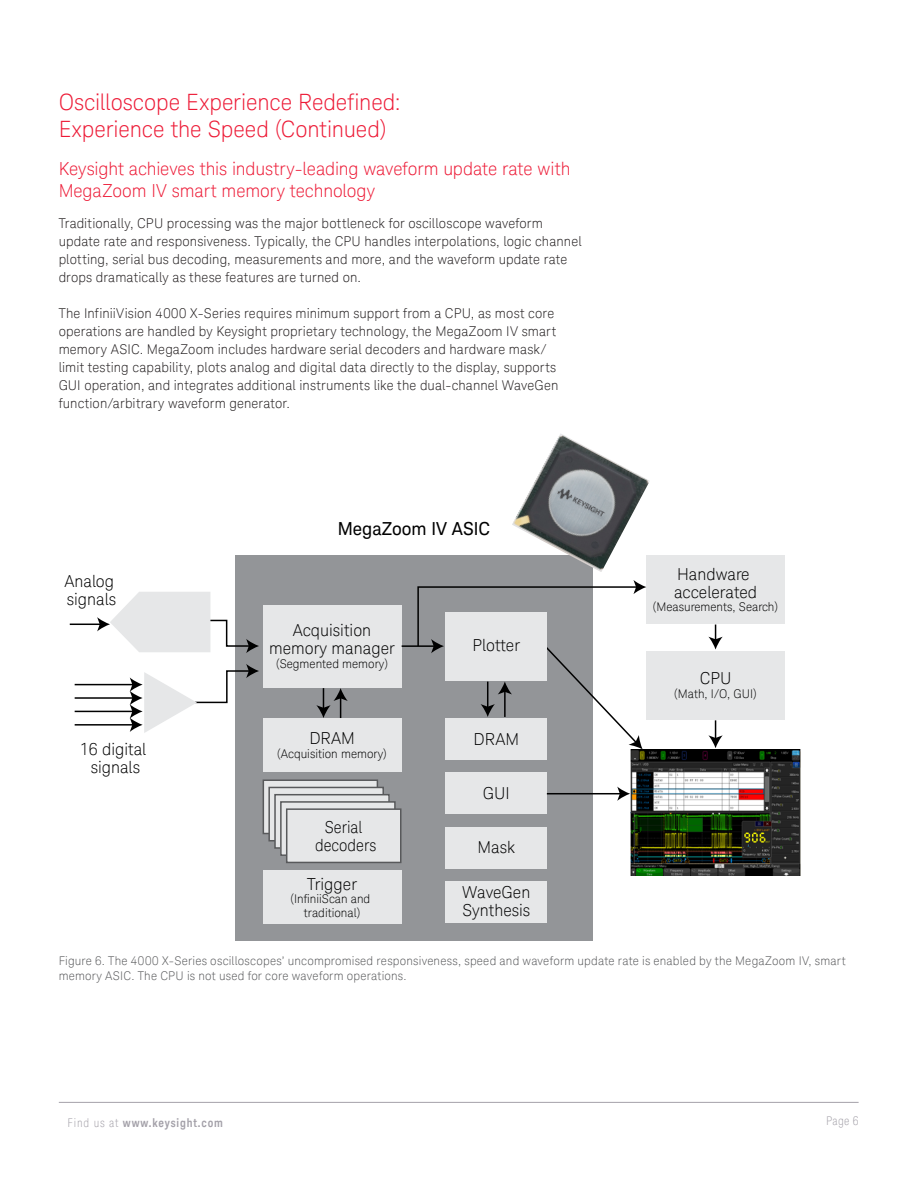
<style>
.page{position:relative;width:918px;height:1188px;background:#fff}
.page>*{position:absolute;margin:0;border:0;box-sizing:border-box;transform-origin:0 0}
.K_Heading_1{font:300 22.5px/27px "Keysight Sans";letter-spacing:-.005em;color:#ed1a36}
.K_Heading_2{font:300 18px/22.5px "Keysight Sans";letter-spacing:-.005em;color:#ed1a36}
.t1{font:18px "Keysight Sans";color:#000}
.t2{font:300 16.5px/18px "Keysight Sans";color:#000}
.t3{font:300 16.5px/18px "Keysight Sans";color:#000;text-align:center;scale:.93 1}
.K_Body_Text{font:300 13.5px/18px "Keysight Sans";letter-spacing:.01em;color:#231f20}
.K_Diagrams_and_Figur{font:300 12px/15px "Keysight Sans";letter-spacing:.015em;color:#57585a}
.t4{font:300 12px/13.5px "Keysight Sans";color:#000;text-align:center}
.t5{font:700 12px "Keysight Sans Condensed";letter-spacing:.07em;color:#a4a1a9}
.t6{font:300 condensed 12px "Keysight Sans";color:#a4a1a9}
.s1{font-family:"Keysight Sans";font-weight:300;font-stretch:condensed}
</style>
<div class="page">
<hr style="left:59px;top:1102px;width:800px;height:1px;background:#a4a1a9">
<img style="left:630px;top:749px;width:171px;height:127px">
<div style="left:235px;top:556px;width:357px;height:385px;background:#939598"></div>
<div style="left:263px;top:605px;width:138px;height:82px;background:#e6e7e8"></div>
<div style="left:446px;top:719px;width:101px;height:41px;background:#e6e7e8"></div>
<div style="left:263px;top:719px;width:138px;height:53px;background:#e6e7e8"></div>
<svg style="left:266px;top:782px;width:109px;height:49px"></svg>
<div style="left:263px;top:779px;width:115px;height:55px;border:2px solid #58595b"></div>
<div style="left:269px;top:787px;width:114px;height:54px;background:#e6e7e8"></div>
<div style="left:268px;top:787px;width:116px;height:54px;border:2px solid #58595b"></div>
<div style="left:275px;top:795px;width:114px;height:53px;background:#e6e7e8"></div>
<div style="left:274px;top:794px;width:116px;height:55px;border:2px solid #58595b"></div>
<div style="left:281px;top:802px;width:114px;height:53px;background:#e6e7e8"></div>
<div style="left:280px;top:801px;width:116px;height:55px;border:2px solid #58595b"></div>
<div style="left:287px;top:809px;width:114px;height:53px;background:#e6e7e8"></div>
<div style="left:286px;top:808px;width:116px;height:55px;border:2px solid #58595b"></div>
<div style="left:263px;top:871px;width:138px;height:53px;background:#e6e7e8"></div>
<div style="left:446px;top:773px;width:101px;height:41px;background:#e6e7e8"></div>
<div style="left:446px;top:827px;width:101px;height:41px;background:#e6e7e8"></div>
<div style="left:446px;top:881px;width:101px;height:42px;background:#e6e7e8"></div>
<div style="left:646px;top:651px;width:139px;height:69px;background:#e6e7e8"></div>
<div style="left:646px;top:556px;width:139px;height:68px;background:#e6e7e8"></div>
<hr style="left:70px;top:624px;width:31px;height:1px;background:#000">
<hr style="left:75px;top:684px;width:59px;height:1px;background:#000">
<hr style="left:75px;top:697px;width:59px;height:2px;background:#000">
<hr style="left:75px;top:711px;width:59px;height:1px;background:#000">
<hr style="left:75px;top:724px;width:59px;height:2px;background:#000">
<svg style="left:316px;top:688px;width:32px;height:30px"></svg>
<svg style="left:708px;top:625px;width:15px;height:25px"></svg>
<svg style="left:708px;top:720px;width:15px;height:28px"></svg>
<hr style="left:547px;top:793px;width:74px;height:1px;background:#000">
<svg style="left:617px;top:787px;width:13px;height:14px"></svg>
<hr style="left:402px;top:645px;width:33px;height:2px;background:#000">
<svg style="left:417px;top:580px;width:229px;height:169px"></svg>
<svg style="left:130px;top:664px;width:129px;height:69px"></svg>
<svg style="left:97px;top:592px;width:162px;height:61px"></svg>
<div style="left:446px;top:612px;width:101px;height:69px;background:#e6e7e8"></div>
<img style="left:512px;top:434px;width:138px;height:138px">
<p class="K_Heading_1" style="left:59px;top:89px;width:344px">Oscilloscope Experience Redefined:<br>Experience the Speed (Continued)</p>
<p class="K_Heading_2" style="left:59px;top:157px;width:513px">Keysight achieves this industry-leading waveform update rate with<br>MegaZoom IV smart memory technology</p>
<p class="K_Body_Text" style="left:59px;top:215px;width:525px">Traditionally, CPU processing was the major bottleneck for oscilloscope waveform update rate and responsiveness. Typically, the CPU handles interpolations, logic channel plotting, serial bus decoding, measurements and more, and the waveform update rate drops dramatically as these features are turned on.</p>
<p class="K_Body_Text" style="left:59px;top:305px;width:501px">The InfiniiVision 4000 X-Series requires minimum support from a CPU, as most core operations are handled by Keysight proprietary technology, the MegaZoom IV smart memory ASIC. MegaZoom includes hardware serial decoders and hardware mask/ limit testing capability, plots analog and digital data directly to the display, supports GUI operation, and integrates additional instruments like the dual-channel WaveGen function/arbitrary waveform generator.</p>
<p class="t2" style="left:64px;top:573px;width:53px">Analog signals</p>
<p class="t2" style="left:80px;top:740px;width:68px;text-align:center">16 digital signals</p>
<p class="t1" style="left:338px;top:517px;width:154px">MegaZoom IV ASIC</p>
<p class="t2" style="left:269px;top:621px;width:127px;text-align:center">Acquisition memory manager</p>
<p class="t4" style="left:276px;top:657px;width:113px">(Segmented memory)</p>
<p class="t2" style="left:309px;top:729px;width:47px">DRAM</p>
<p class="t4" style="left:277px;top:747px;width:111px">(Acquisition memory)</p>
<p class="t3" style="left:315px;top:818px;width:67px">Serial decoders</p>
<p class="t2" style="left:307px;top:875px;width:52px">Trigger</p>
<p class="t4" style="left:291px;top:892px;width:81px">(InfiniiScan and traditional)</p>
<p class="t2" style="left:473px;top:636px;width:49px">Plotter</p>
<p class="t2" style="left:474px;top:730px;width:47px">DRAM</p>
<p class="t2" style="left:483px;top:784px;width:28px">GUI</p>
<p class="t2" style="left:478px;top:838px;width:39px">Mask</p>
<p class="t2" style="left:462px;top:883px;width:70px">WaveGen<br>Synthesis</p>
<p class="t2" style="left:674px;top:565px;width:85px">Handware accelerated</p>
<p class="t4" style="left:653px;top:600px;width:127px">(Measurements, Search)</p>
<p class="t2" style="left:700px;top:669px;width:33px">CPU</p>
<p class="t4" style="left:674px;top:687px;width:84px">(Math, I/O, GUI)</p>
<p class="K_Diagrams_and_Figur" style="left:59px;top:954px;width:789px">Figure 6. The 4000 X-Series oscilloscopes’ uncompromised responsiveness, speed and waveform update rate is enabled by the MegaZoom IV, smart memory ASIC. The CPU is not used for core waveform operations.</p>
<p class="t5" style="left:68px;top:1115px;width:157px"><span class="s1">Find us at</span> www.keysight.com</p>
<p class="t6" style="left:826px;top:1113px;width:34px">Page 6</p>
</div>
